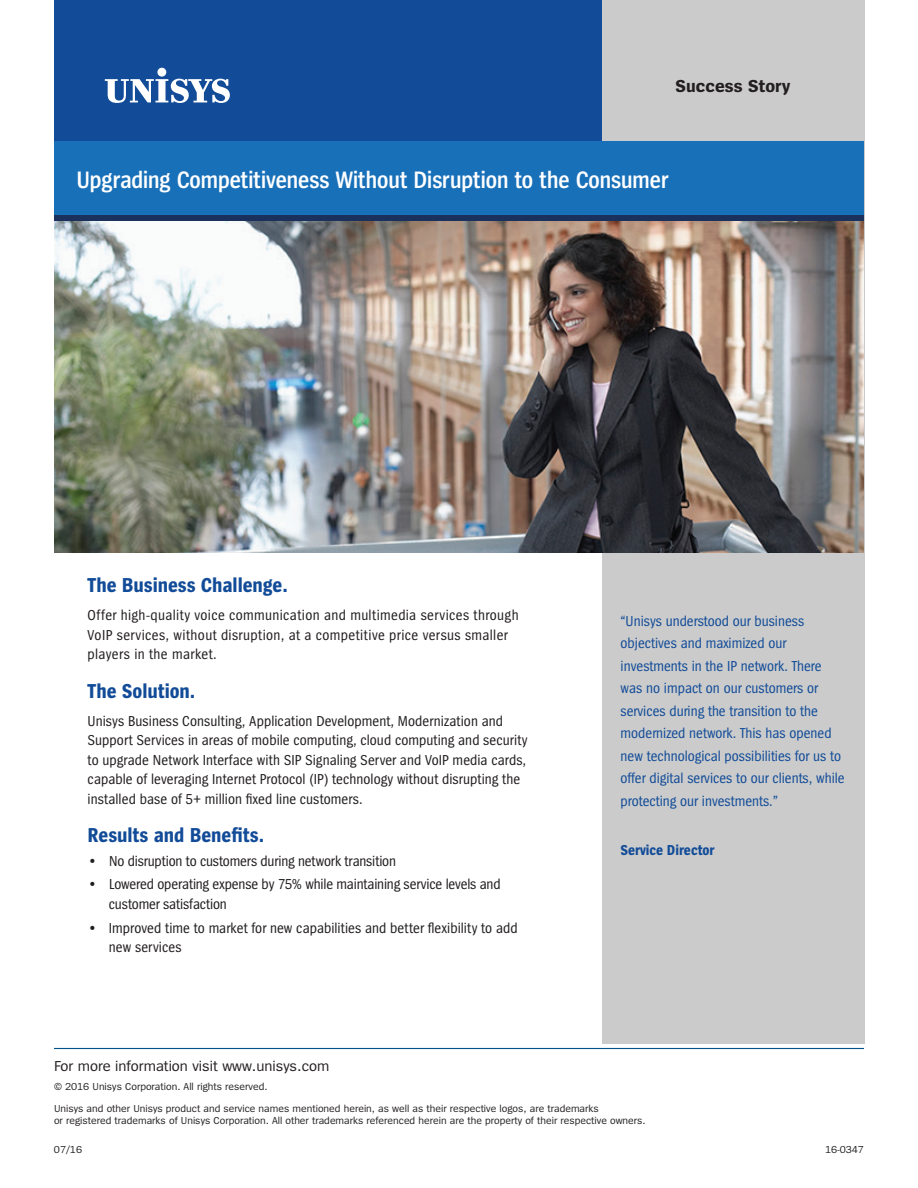
<style>
.page{position:relative;width:918px;height:1188px;background:#fff}
.page>*{position:absolute;margin:0;border:0;box-sizing:border-box;transform-origin:0 0}
.t1{font:600 24.75px "Spiegel Cd";color:#fff}
.t2{font:700 21px "Spiegel Cd";letter-spacing:-.005em;color:#124c98}
.t3{font:700 18px "Spiegel";color:#231f20}
.t4{font:15px/19.5px "Spiegel Cd";letter-spacing:.005em;color:#231f20}
.t5{font:15px/22.5px "Spiegel Cd";color:#124c98}
.t6{font:15px/19.5px "Spiegel Cd";letter-spacing:.025em;color:#231f20}
.t7{font:15px "Spiegel";color:#231f20}
.t8{font:700 15px "Spiegel Cd";color:#124c98}
.t9{font:10.5px/21.3px "Spiegel";color:#231f20}
</style>
<div class="page">
<div style="left:54px;top:0;width:808px;height:168px;background:#124c98"></div>
<div style="left:602px;top:0;width:262px;height:1044px;background:#cbcbcb"></div>
<div style="left:54px;top:141px;width:810px;height:74px;background:#1870b9"></div>
<img style="left:54px;top:221px;width:810px;height:332px">
<div style="left:54px;top:215px;width:810px;height:6px;background:#1b315d"></div>
<svg style="left:105px;top:79px;width:125px;height:24px"></svg>
<div style="left:157px;top:68px;width:9px;height:9px;background:#fff;border-radius:50%"></div>
<hr style="left:54px;top:1048px;width:810px;height:1px;background:#01518a">
<p class="t3" style="left:676px;top:77px;width:116px">Success Story</p>
<h1 class="t1" style="left:77px;top:167px;width:593px">Upgrading Competitiveness Without Disruption to the Consumer</h1>
<h2 class="t2" style="left:88px;top:575px;width:202px">The Business Challenge.</h2>
<p class="t6" style="left:88px;top:606px;width:433px">Offer high-quality voice communication and multimedia services through<br>VoIP services, without disruption, at a competitive price versus smaller players in the market.</p>
<h2 class="t2" style="left:88px;top:680px;width:109px">The Solution.</h2>
<p class="t4" style="left:88px;top:711px;width:441px">Unisys Business Consulting, Application Development, Modernization and Support Services in areas of mobile computing, cloud computing and security to upgrade Network Interface with SIP Signaling Server and VoIP media cards, capable of leveraging Internet Protocol (IP) technology without disrupting the installed base of 5+ million fixed line customers.</p>
<h2 class="t2" style="left:88px;top:824px;width:178px">Results and Benefits.</h2>
<p class="t4" style="left:88px;top:851px;width:310px">• No disruption to customers during network transition</p>
<p class="t4" style="left:109px;top:875px;width:393px;text-indent:-21px">• Lowered operating expense by 75% while maintaining service levels and customer satisfaction</p>
<p class="t4" style="left:109px;top:918px;width:410px;text-indent:-21px">• Improved time to market for new capabilities and better flexibility to add new services</p>
<p class="t5" style="left:620px;top:610px;width:226px">“Unisys understood our business objectives and maximized our investments in the IP network. There was no impact on our customers or services during the transition to the modernized network. This has opened new technological possibilities for us to offer digital services to our clients, while protecting our investments.”</p>
<p class="t8" style="left:620px;top:842px;width:96px">Service Director</p>
<p class="t7" style="left:54px;top:1059px;width:277px">For more information visit www.unisys.com</p>
<p class="t9" style="left:54px;top:1077px;width:546px">© 2016 Unisys Corporation. All rights reserved.<br>Unisys and other Unisys product and service names mentioned herein, as well as their respective logos, are trademarks</p>
<p class="t9" style="left:54px;top:1110px;width:593px">or registered trademarks of Unisys Corporation. All other trademarks referenced herein are the property of their respective owners.</p>
<p class="t9" style="left:54px;top:1139px;width:30px">07/16</p>
<p class="t9" style="left:825px;top:1139px;width:40px">16-0347</p>
</div>
